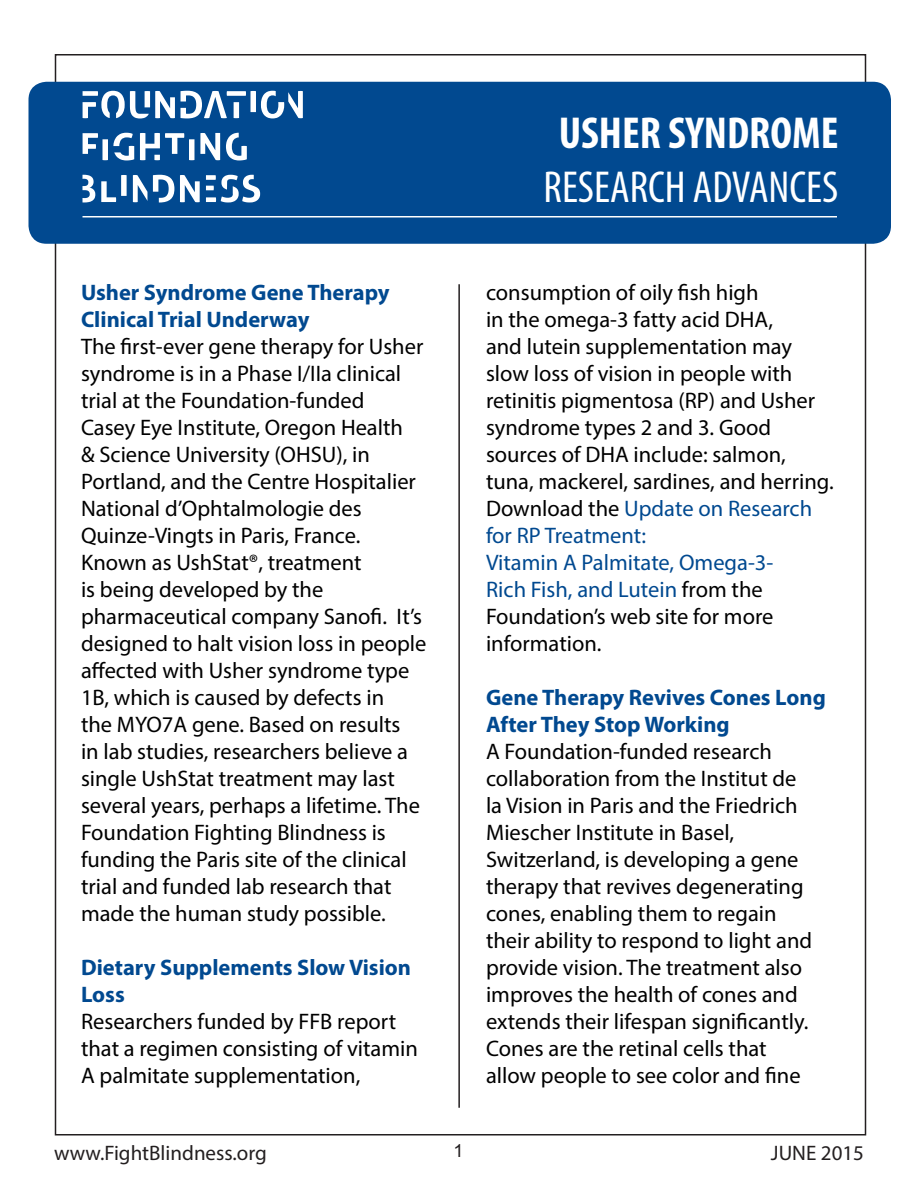
<style>
.page{position:relative;width:918px;height:1188px;background:#fff}
.page>*{position:absolute;margin:0;border:0;box-sizing:border-box;transform-origin:0 0}
.t1{font:condensed 45px "Myriad Pro";color:#fff}
.t2{font:700 condensed 45px "Myriad Pro";color:#fff}
.t3{font:22.5px/27px "Myriad Pro";color:#000}
.t4{font:700 22.5px/27px "Myriad Pro";color:#014990}
.t5{font:21px "Myriad Pro";color:#231f20}
.t6{font:18px "Arial";color:#231f20}
.s1{color:#014990}
</style>
<div class="page">
<div style="left:28px;top:82px;width:863px;height:162px;background:#014990;border-radius:18px"></div>
<hr style="left:82px;top:216px;width:755px;height:2px;background:#fff">
<hr style="left:458px;top:284px;width:2px;height:824px;background:#231f20">
<svg style="left:83px;top:91px;width:220px;height:112px"></svg>
<p class="t4" style="left:81px;top:279px;width:310px">Usher Syndrome Gene Therapy<br>Clinical Trial Underway</p>
<p class="t3" style="left:81px;top:333px;width:344px">The first-ever gene therapy for Usher syndrome is in a Phase I/IIa clinical trial at the Foundation-funded</p>
<p class="t3" style="left:81px;top:414px;width:324px">Casey Eye Institute, Oregon Health</p>
<p class="t3" style="left:81px;top:441px;width:337px">&amp; Science University (OHSU), in Portland, and the Centre Hospitalier National d’Ophtalmologie des Quinze-Vingts in Paris, France.</p>
<p class="t3" style="left:81px;top:549px;width:347px">Known as UshStat®, treatment<br>is being developed by the pharmaceutical company Sanofi. It’s designed to halt vision loss in people affected with Usher syndrome type 1B, which is caused by defects in<br>the MYO7A gene. Based on results<br>in lab studies, researchers believe a single UshStat treatment may last several years, perhaps a lifetime. The Foundation Fighting Blindness is funding the Paris site of the clinical trial and funded lab research that made the human study possible.</p>
<p class="t4" style="left:81px;top:954px;width:332px">Dietary Supplements Slow Vision<br>Loss</p>
<p class="t3" style="left:81px;top:1008px;width:338px">Researchers funded by FFB report that a regimen consisting of vitamin<br>A palmitate supplementation,</p>
<p class="t2" style="left:559px;top:105px;width:281px">USHER SYNDROME</p>
<p class="t1" style="left:544px;top:160px;width:296px">RESEARCH ADVANCES</p>
<p class="t3" style="left:486px;top:279px;width:274px">consumption of oily fish high</p>
<p class="t3" style="left:486px;top:306px;width:331px">in the omega-3 fatty acid DHA,<br>and lutein supplementation may slow loss of vision in people with retinitis pigmentosa (RP) and Usher syndrome types 2 and 3. Good sources of DHA include: salmon,</p>
<p class="t3" style="left:486px;top:468px;width:349px">tuna, mackerel, sardines, and herring.<br>Download the <span class="s1">Update on Research for RP Treatment:</span></p>
<p class="t3" style="left:486px;top:549px;width:289px"><span class="s1">Vitamin A Palmitate, Omega-3-<br>Rich Fish, and Lutein</span> from the<br>Foundation’s web site for more information.</p>
<p class="t4" style="left:486px;top:684px;width:341px">Gene Therapy Revives Cones Long<br>After They Stop Working</p>
<p class="t3" style="left:486px;top:738px;width:319px">A Foundation-funded research collaboration from the Institut de la Vision in Paris and the Friedrich Miescher Institute in Basel, Switzerland, is developing a gene therapy that revives degenerating cones, enabling them to regain</p>
<p class="t3" style="left:486px;top:927px;width:328px">their ability to respond to light and provide vision. The treatment also improves the health of cones and extends their lifespan significantly.<br>Cones are the retinal cells that allow people to see color and fine</p>
<p class="t6" style="left:453px;top:1139px;width:12px">1</p>
<p class="t5" style="left:54px;top:1140px;width:214px">www.FightBlindness.org</p>
<p class="t5" style="left:771px;top:1140px;width:95px">JUNE 2015</p>
</div>
